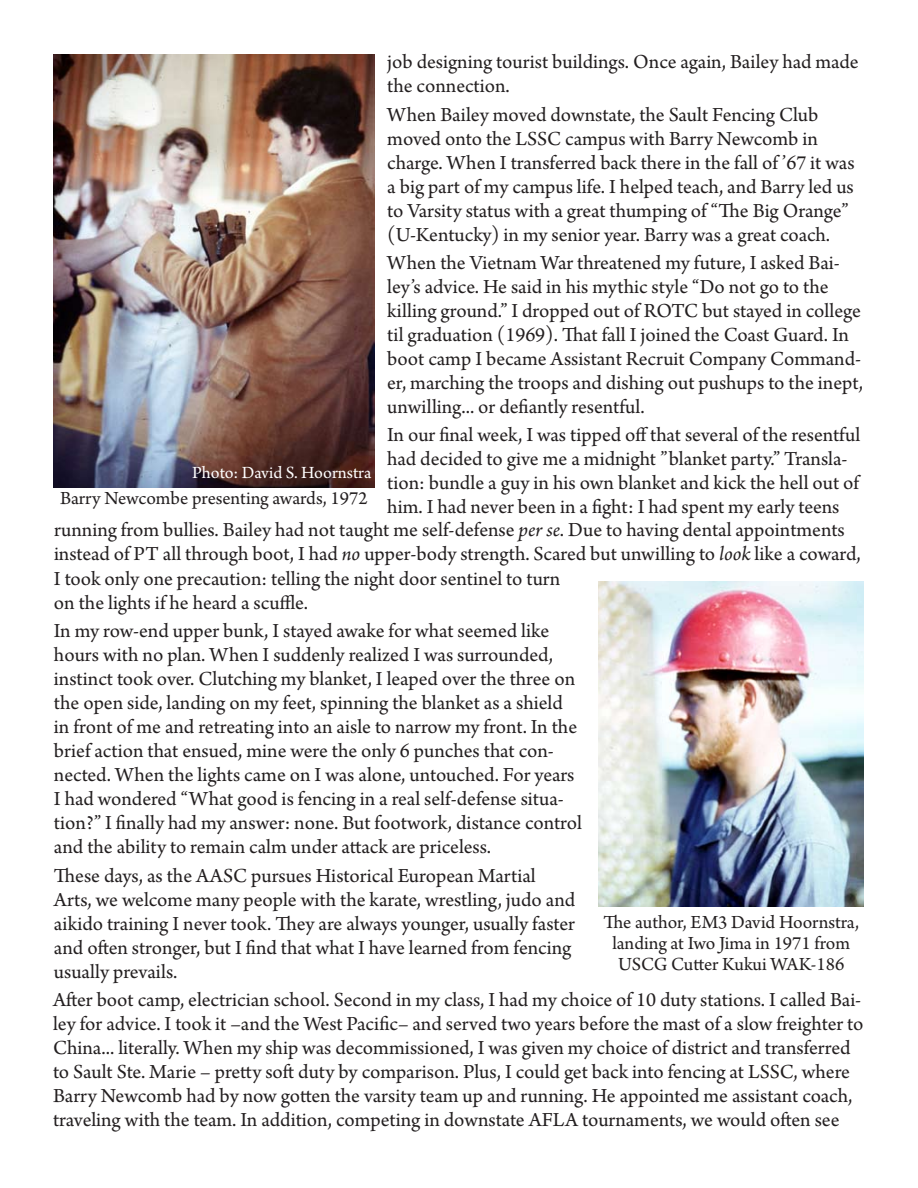
<style>
.page{position:relative;width:918px;height:1188px;background:#fff}
.page>*{position:absolute;margin:0;border:0;box-sizing:border-box;transform-origin:0 0}
.t1{font:21px/24px "Arno Pro";color:#231f20}
.t2{font:19.5px/21px "Arno Pro";color:#231f20;text-align:center}
.t3{font:18px "Arno Pro";color:#fff}
.s1{font-style:italic}
</style>
<div class="page">
<img style="left:53px;top:54px;width:322px;height:434px">
<img style="left:599px;top:581px;width:265px;height:325px">
<p class="t3" style="left:192px;top:462px;width:181px">Photo: David S. Hoornstra</p>
<p class="t2" style="left:60px;top:489px;width:309px">Barry Newcombe presenting awards, 1972</p>
<p class="t1" style="left:387px;top:51px;width:473px">job designing tourist buildings. Once again, Bailey had made the connection.</p>
<p class="t1" style="left:387px;top:103px;width:469px">When Bailey moved downstate, the Sault Fencing Club moved onto the LSSC campus with Barry Newcomb in charge. When I transferred back there in the fall of ’67 it was a big part of my campus life. I helped teach, and Barry led us to Varsity status with a great thumping of “The Big Orange” (U-Kentucky) in my senior year. Barry was a great coach.</p>
<p class="t1" style="left:387px;top:252px;width:477px">When the Vietnam War threatened my future, I asked Bai&shy;ley’s advice. He said in his mythic style “Do not go to the killing ground.” I dropped out of ROTC but stayed in college til graduation (1969). That fall I joined the Coast Guard. In boot camp I became Assistant Recruit Company Command&shy;er, marching the troops and dishing out pushups to the inept, unwilling... or defiantly resentful.</p>
<p class="t1" style="left:387px;top:424px;width:474px">In our final week, I was tipped off that several of the resentful had decided to give me a midnight ”blanket party.” Transla&shy;tion: bundle a guy in his own blanket and kick the hell out of him. I had never been in a fight: I had spent my early teens</p>
<p class="t1" style="left:54px;top:519px;width:808px">running from bullies. Bailey had not taught me self-defense <span class="s1">per se</span>. Due to having dental appointments instead of PT all through boot, I had <span class="s1">no</span> upper-body strength. Scared but unwilling to <span class="s1">look</span> like a coward,</p>
<p class="t1" style="left:54px;top:568px;width:508px">I took only one precaution: telling the night door sentinel to turn on the lights if he heard a scuffle.</p>
<p class="t1" style="left:54px;top:620px;width:529px">In my row-end upper bunk, I stayed awake for what seemed like hours with no plan. When I suddenly realized I was surrounded, instinct took over. Clutching my blanket, I leaped over the three on the open side, landing on my feet, spinning the blanket as a shield in front of me and retreating into an aisle to narrow my front. In the brief action that ensued, mine were the only 6 punches that con&shy;nected. When the lights came on I was alone, untouched. For years I had wondered “What good is fencing in a real self-defense situa&shy;tion?” I finally had my answer: none. But footwork, distance control and the ability to remain calm under attack are priceless.</p>
<p class="t1" style="left:54px;top:865px;width:523px">These days, as the AASC pursues Historical European Martial Arts, we welcome many people with the karate, wrestling, judo and aikido training I never took. They are always younger, usually faster and often stronger, but I find that what I have learned from fencing usually prevails.</p>
<p class="t2" style="left:603px;top:913px;width:257px">The author, EM3 David Hoornstra, landing at Iwo Jima in 1971 from<br>USCG Cutter Kukui WAK-186</p>
<p class="t1" style="left:53px;top:989px;width:812px">After boot camp, electrician school. Second in my class, I had my choice of 10 duty stations. I called Bai&shy;ley for advice. I took it –and the West Pacific– and served two years before the mast of a slow freighter to China... literally. When my ship was decommissioned, I was given my choice of district and transferred to Sault Ste. Marie – pretty soft duty by comparison. Plus, I could get back into fencing at LSSC, where Barry Newcomb had by now gotten the varsity team up and running. He appointed me assistant coach, traveling with the team. In addition, competing in downstate AFLA tournaments, we would often see</p>
</div>
